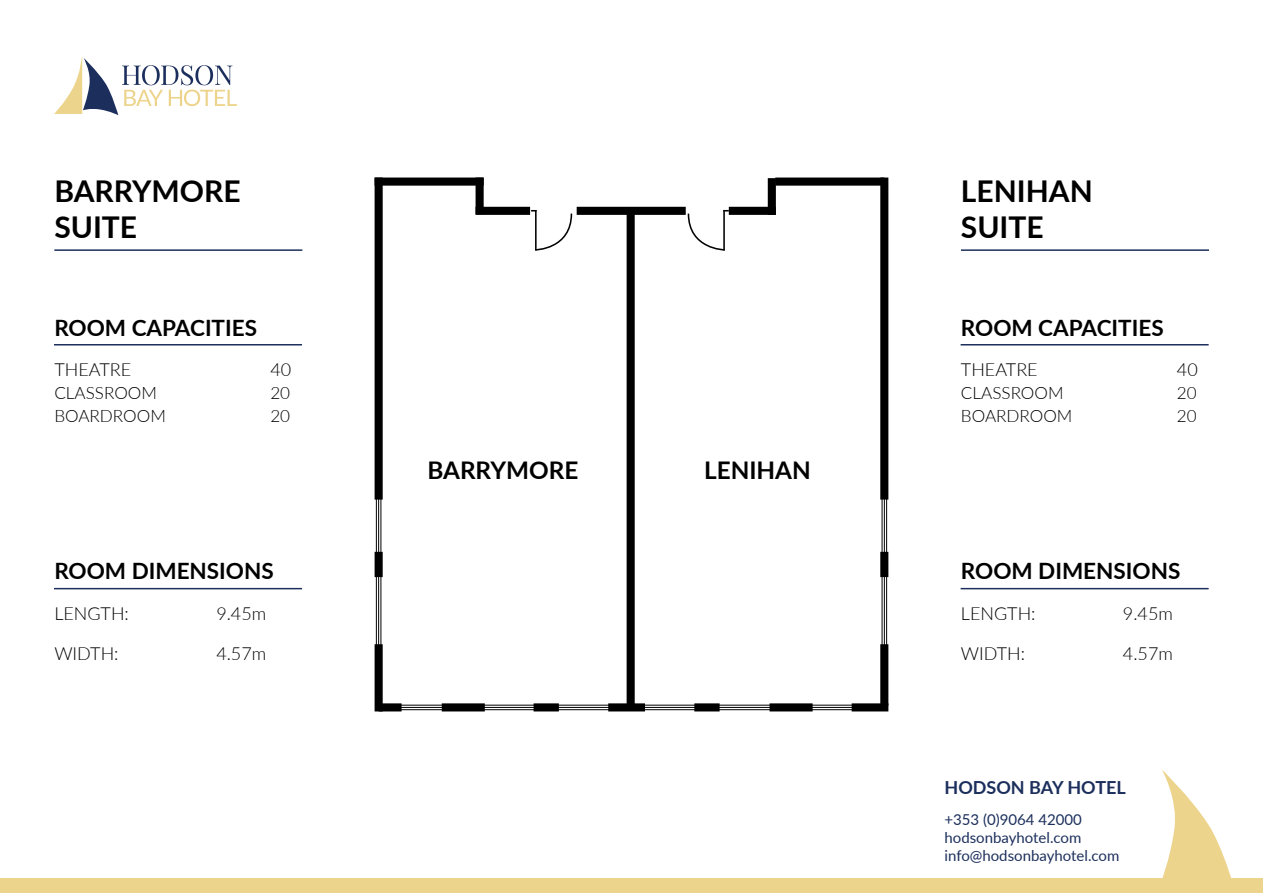
<style>
.page{position:relative;width:1263px;height:893px;background:#fff}
.page>*{position:absolute;margin:0;border:0;box-sizing:border-box;transform-origin:0 0}
.t1{font:700 30px/36px "Lato";color:#000}
.t2{font:700 24.3px "Lato";color:#000}
.t3{font:700 22.5px "Lato";color:#000}
.t4{font:300 18px "Lato";color:#000}
.t5{font:700 18px "Lato";color:#1c2f5c}
.t6{font:300 17.1px "Lato";color:#000}
.t7{font:15px/18px "Lato";color:#1c2f5c}
</style>
<div class="page">
<div style="left:375px;top:178px;width:8px;height:322px;background:#000"></div>
<div style="left:375px;top:552px;width:8px;height:25px;background:#000"></div>
<div style="left:375px;top:644px;width:8px;height:67px;background:#000"></div>
<div style="left:379px;top:703px;width:23px;height:8px;background:#000"></div>
<div style="left:442px;top:703px;width:43px;height:8px;background:#000"></div>
<div style="left:534px;top:703px;width:25px;height:8px;background:#000"></div>
<div style="left:608px;top:703px;width:37px;height:8px;background:#000"></div>
<div style="left:694px;top:703px;width:26px;height:8px;background:#000"></div>
<div style="left:769px;top:703px;width:44px;height:8px;background:#000"></div>
<div style="left:852px;top:703px;width:36px;height:8px;background:#000"></div>
<div style="left:880px;top:644px;width:8px;height:62px;background:#000"></div>
<div style="left:880px;top:552px;width:8px;height:25px;background:#000"></div>
<div style="left:880px;top:178px;width:8px;height:322px;background:#000"></div>
<div style="left:627px;top:211px;width:8px;height:496px;background:#000"></div>
<div style="left:375px;top:178px;width:109px;height:8px;background:#000"></div>
<div style="left:476px;top:207px;width:54px;height:8px;background:#000"></div>
<div style="left:476px;top:178px;width:8px;height:36px;background:#000"></div>
<div style="left:768px;top:178px;width:8px;height:37px;background:#000"></div>
<div style="left:577px;top:207px;width:109px;height:8px;background:#000"></div>
<div style="left:729px;top:207px;width:47px;height:8px;background:#000"></div>
<hr style="left:381px;top:482px;width:1px;height:92px;background:#000">
<hr style="left:376px;top:482px;width:1px;height:92px;background:#000">
<hr style="left:378px;top:493px;width:1px;height:70px;background:#000">
<svg style="left:687px;top:210px;width:42px;height:41px"></svg>
<svg style="left:531px;top:210px;width:42px;height:41px"></svg>
<hr style="left:381px;top:564px;width:1px;height:92px;background:#000">
<hr style="left:376px;top:564px;width:1px;height:92px;background:#000">
<hr style="left:378px;top:575px;width:1px;height:70px;background:#000">
<hr style="left:376px;top:709px;width:92px;height:1px;background:#000">
<hr style="left:376px;top:705px;width:92px;height:1px;background:#000">
<hr style="left:387px;top:707px;width:70px;height:1px;background:#000">
<hr style="left:459px;top:709px;width:92px;height:1px;background:#000">
<hr style="left:459px;top:705px;width:92px;height:1px;background:#000">
<hr style="left:470px;top:707px;width:70px;height:1px;background:#000">
<hr style="left:534px;top:709px;width:91px;height:1px;background:#000">
<hr style="left:534px;top:705px;width:91px;height:1px;background:#000">
<hr style="left:544px;top:707px;width:71px;height:1px;background:#000">
<hr style="left:618px;top:709px;width:92px;height:1px;background:#000">
<hr style="left:618px;top:705px;width:92px;height:1px;background:#000">
<hr style="left:629px;top:707px;width:71px;height:1px;background:#000">
<hr style="left:702px;top:709px;width:92px;height:1px;background:#000">
<hr style="left:702px;top:705px;width:92px;height:1px;background:#000">
<hr style="left:713px;top:707px;width:71px;height:1px;background:#000">
<hr style="left:778px;top:709px;width:92px;height:1px;background:#000">
<hr style="left:778px;top:705px;width:92px;height:1px;background:#000">
<hr style="left:789px;top:707px;width:70px;height:1px;background:#000">
<hr style="left:882px;top:564px;width:1px;height:92px;background:#000">
<hr style="left:886px;top:564px;width:1px;height:92px;background:#000">
<hr style="left:884px;top:575px;width:1px;height:71px;background:#000">
<hr style="left:882px;top:481px;width:1px;height:92px;background:#000">
<hr style="left:886px;top:481px;width:1px;height:92px;background:#000">
<hr style="left:884px;top:492px;width:1px;height:70px;background:#000">
<div style="left:775px;top:178px;width:109px;height:8px;background:#000"></div>
<div style="left:0;top:878px;width:1263px;height:15px;background:#edd48c"></div>
<svg style="left:1162px;top:770px;width:69px;height:108px"></svg>
<svg style="left:54px;top:55px;width:183px;height:60px"></svg>
<hr style="left:961px;top:249px;width:248px;height:2px;background:#1c2f5c">
<hr style="left:960px;top:344px;width:249px;height:1px;background:#1c2f5c">
<hr style="left:960px;top:588px;width:249px;height:1px;background:#1c2f5c">
<hr style="left:54px;top:249px;width:248px;height:2px;background:#1c2f5c">
<hr style="left:54px;top:344px;width:248px;height:1px;background:#1c2f5c">
<hr style="left:54px;top:588px;width:248px;height:1px;background:#1c2f5c">
<h1 class="t1" style="left:54px;top:171px;width:188px">BARRYMORE<br>SUITE</h1>
<p class="t3" style="left:54px;top:311px;width:204px">ROOM CAPACITIES</p>
<p class="t4" style="left:54px;top:357px;width:78px">THEATRE</p>
<p class="t4" style="left:270px;top:357px;width:22px">40</p>
<p class="t6" style="left:54px;top:381px;width:104px">CLASSROOM</p>
<p class="t6" style="left:270px;top:381px;width:21px">20</p>
<p class="t6" style="left:54px;top:404px;width:113px">BOARDROOM</p>
<p class="t6" style="left:270px;top:404px;width:21px">20</p>
<p class="t3" style="left:54px;top:554px;width:221px">ROOM DIMENSIONS</p>
<p class="t4" style="left:54px;top:601px;width:76px">LENGTH:</p>
<p class="t4" style="left:216px;top:601px;width:52px">9.45m</p>
<p class="t4" style="left:54px;top:641px;width:66px">WIDTH:</p>
<p class="t4" style="left:216px;top:641px;width:52px">4.57m</p>
<h2 class="t2" style="left:427px;top:452px;width:152px">BARRYMORE</h2>
<h2 class="t2" style="left:704px;top:452px;width:108px">LENIHAN</h2>
<h1 class="t1" style="left:961px;top:171px;width:133px">LENIHAN<br>SUITE</h1>
<p class="t3" style="left:961px;top:311px;width:204px">ROOM CAPACITIES</p>
<p class="t4" style="left:961px;top:357px;width:78px">THEATRE</p>
<p class="t4" style="left:1177px;top:357px;width:22px">40</p>
<p class="t6" style="left:961px;top:381px;width:104px">CLASSROOM</p>
<p class="t6" style="left:1177px;top:381px;width:21px">20</p>
<p class="t6" style="left:961px;top:404px;width:113px">BOARDROOM</p>
<p class="t6" style="left:1177px;top:404px;width:21px">20</p>
<p class="t3" style="left:961px;top:554px;width:221px">ROOM DIMENSIONS</p>
<p class="t4" style="left:961px;top:601px;width:76px">LENGTH:</p>
<p class="t4" style="left:1123px;top:601px;width:52px">9.45m</p>
<p class="t4" style="left:961px;top:641px;width:66px">WIDTH:</p>
<p class="t4" style="left:1123px;top:641px;width:52px">4.57m</p>
<p class="t5" style="left:944px;top:774px;width:183px">HODSON BAY HOTEL</p>
<p class="t7" style="left:944px;top:810px;width:176px">+353 (0)9064 42000 hodsonbayhotel.com info@hodsonbayhotel.com</p>
</div>
